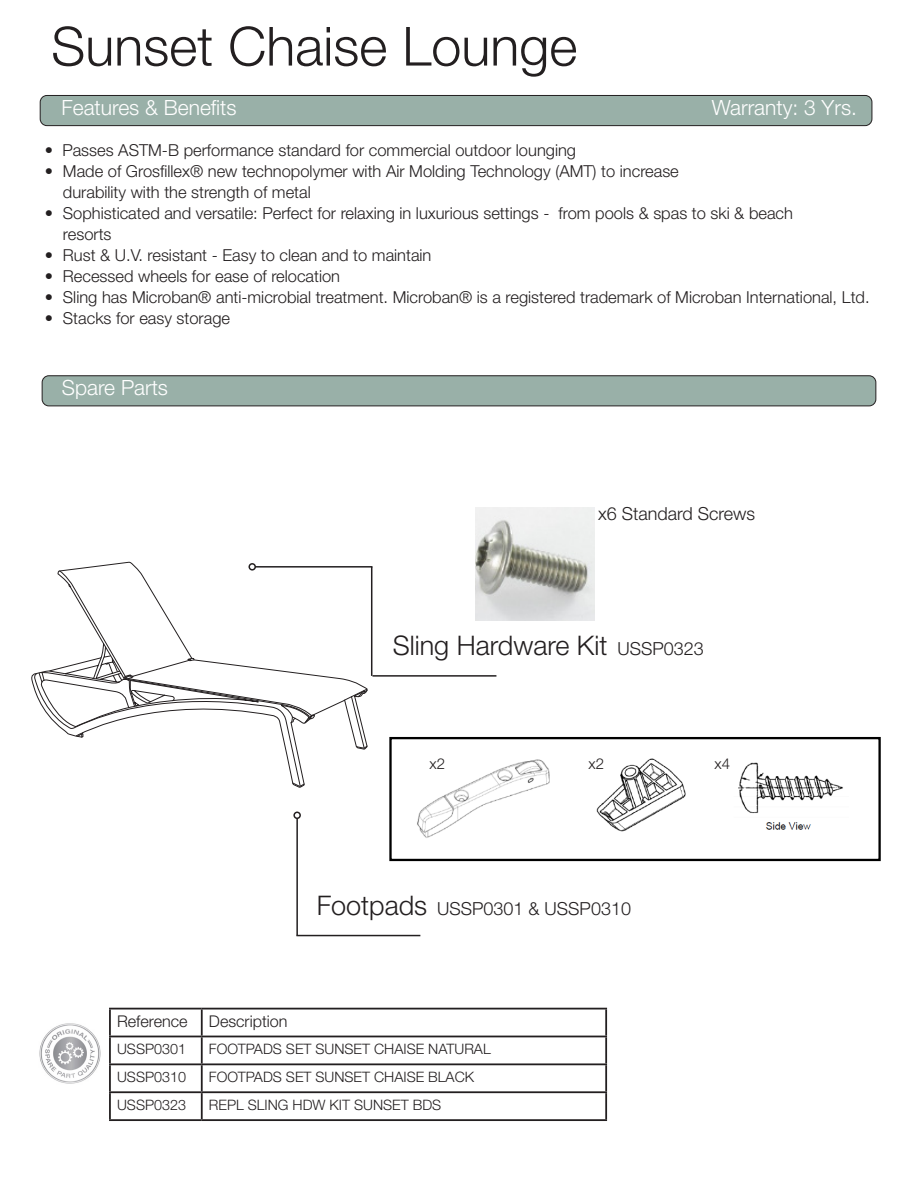
<style>
.page{position:relative;width:918px;height:1188px;background:#fff}
.page>*{position:absolute;margin:0;border:0;box-sizing:border-box;transform-origin:0 0}
.t1{font:300 54px "Helvetica Neue LT Std";color:#231f20}
.t2{font:300 27px "Helvetica Neue LT Std";color:#231f20}
.t3{font:300 21px "Helvetica Neue LT Std";color:#fff}
.t4{font:300 18px "Helvetica Neue LT Std";color:#231f20}
.t5{font:300 16.5px/21px "Helvetica Neue LT Std";color:#231f20}
.t6{font:300 16.2px "Helvetica Neue LT Std";color:#231f20}
.t7{font:300 15px "Helvetica Neue LT Std";color:#231f20}
.t8{font:300 14.4px "Helvetica Neue LT Std";color:#231f20}
.s1{font-size:18px}
.s2{font-size:27px}
</style>
<div class="page">
<hr style="left:296px;top:818px;width:2px;height:118px;background:#231f20">
<div style="left:293px;top:812px;width:8px;height:7px;border:2px solid #231f20;border-radius:50%"></div>
<img style="left:39px;top:1023px;width:62px;height:61px">
<hr style="left:109px;top:1008px;width:93px;height:2px;background:#231f20">
<hr style="left:109px;top:1010px;width:2px;height:26px;background:#231f20">
<hr style="left:202px;top:1008px;width:405px;height:2px;background:#231f20">
<hr style="left:201px;top:1010px;width:2px;height:26px;background:#231f20">
<hr style="left:605px;top:1010px;width:2px;height:26px;background:#231f20">
<hr style="left:109px;top:1036px;width:93px;height:1px;background:#231f20">
<hr style="left:109px;top:1037px;width:2px;height:26px;background:#231f20">
<hr style="left:202px;top:1036px;width:405px;height:1px;background:#231f20">
<hr style="left:201px;top:1037px;width:2px;height:26px;background:#231f20">
<hr style="left:605px;top:1037px;width:2px;height:26px;background:#231f20">
<hr style="left:109px;top:1063px;width:93px;height:2px;background:#231f20">
<hr style="left:109px;top:1065px;width:2px;height:26px;background:#231f20">
<hr style="left:202px;top:1063px;width:405px;height:2px;background:#231f20">
<hr style="left:201px;top:1065px;width:2px;height:26px;background:#231f20">
<hr style="left:605px;top:1065px;width:2px;height:26px;background:#231f20">
<hr style="left:109px;top:1091px;width:93px;height:2px;background:#231f20">
<hr style="left:109px;top:1093px;width:2px;height:26px;background:#231f20">
<hr style="left:202px;top:1091px;width:405px;height:2px;background:#231f20">
<hr style="left:201px;top:1093px;width:2px;height:26px;background:#231f20">
<hr style="left:605px;top:1093px;width:2px;height:26px;background:#231f20">
<hr style="left:109px;top:1119px;width:93px;height:2px;background:#231f20">
<hr style="left:202px;top:1119px;width:405px;height:2px;background:#231f20">
<hr style="left:296px;top:935px;width:124px;height:1px;background:#231f20">
<div style="left:389px;top:737px;width:492px;height:124px;border:2px solid #000"></div>
<svg style="left:31px;top:561px;width:337px;height:227px"></svg>
<svg style="left:344px;top:689px;width:24px;height:60px"></svg>
<svg style="left:34px;top:570px;width:281px;height:217px"></svg>
<img style="left:417px;top:758px;width:426px;height:80px">
<div style="left:40px;top:95px;width:832px;height:31px;background:#99b0a8;border-radius:7px"></div>
<div style="left:40px;top:95px;width:832px;height:31px;border:1px solid #231f20;border-radius:7px"></div>
<div style="left:42px;top:376px;width:834px;height:30px;background:#99b0a8;border-radius:7px"></div>
<div style="left:42px;top:375px;width:834px;height:31px;border:1px solid #231f20;border-radius:7px"></div>
<hr style="left:372px;top:675px;width:124px;height:2px;background:#231f20">
<img style="left:475px;top:508px;width:120px;height:112px">
<hr style="left:255px;top:566px;width:117px;height:2px;background:#231f20">
<div style="left:248px;top:563px;width:8px;height:8px;border:2px solid #231f20;border-radius:50%"></div>
<hr style="left:371px;top:567px;width:1px;height:109px;background:#231f20">
<p class="t1" style="left:51px;top:13px;width:528px">Sunset Chaise Lounge</p>
<p class="t3" style="left:62px;top:95px;width:177px">Features &amp; Benefits</p>
<p class="t3" style="left:712px;top:95px;width:147px">Warranty: 3 Yrs.</p>
<p class="t5" style="left:45px;top:139px;width:533px">• Passes ASTM-B performance standard for commercial outdoor lounging</p>
<p class="t5" style="left:63px;top:160px;width:617px;text-indent:-18px">• Made of Grosfillex® new technopolymer with Air Molding Technology (AMT) to increase durability with the strength of metal</p>
<p class="t5" style="left:63px;top:202px;width:732px;text-indent:-18px">• Sophisticated and versatile: Perfect for relaxing in luxurious settings - from pools &amp; spas to ski &amp; beach resorts</p>
<p class="t5" style="left:45px;top:244px;width:388px">• Rust &amp; U.V. resistant - Easy to clean and to maintain</p>
<p class="t5" style="left:45px;top:265px;width:297px">• Recessed wheels for ease of relocation</p>
<p class="t5" style="left:45px;top:286px;width:826px">• Sling has Microban® anti-microbial treatment. Microban® is a registered trademark of Microban International, Ltd.</p>
<p class="t5" style="left:45px;top:307px;width:187px">• Stacks for easy storage</p>
<p class="t3" style="left:62px;top:375px;width:108px">Spare Parts</p>
<p class="t4" style="left:598px;top:503px;width:159px">x6 Standard Screws</p>
<p class="t2" style="left:393px;top:629px;width:312px">Sling Hardware Kit <span class="s1">USSP0323</span></p>
<p class="t7" style="left:430px;top:754px;width:17px">x2</p>
<p class="t7" style="left:588px;top:754px;width:17px">x2</p>
<p class="t7" style="left:715px;top:754px;width:17px">x4</p>
<p class="t4" style="left:317px;top:897px;width:316px"><span class="s2">Footpads</span> USSP0301 &amp; USSP0310</p>
<p class="t6" style="left:117px;top:1012px;width:72px">Reference</p>
<p class="t6" style="left:209px;top:1012px;width:80px">Description</p>
<p class="t8" style="left:117px;top:1040px;width:71px">USSP0301</p>
<p class="t8" style="left:209px;top:1040px;width:283px">FOOTPADS SET SUNSET CHAISE NATURAL</p>
<p class="t8" style="left:117px;top:1068px;width:71px">USSP0310</p>
<p class="t8" style="left:209px;top:1068px;width:267px">FOOTPADS SET SUNSET CHAISE BLACK</p>
<p class="t8" style="left:117px;top:1096px;width:71px">USSP0323</p>
<p class="t8" style="left:209px;top:1096px;width:234px">REPL SLING HDW KIT SUNSET BDS</p>
</div>
